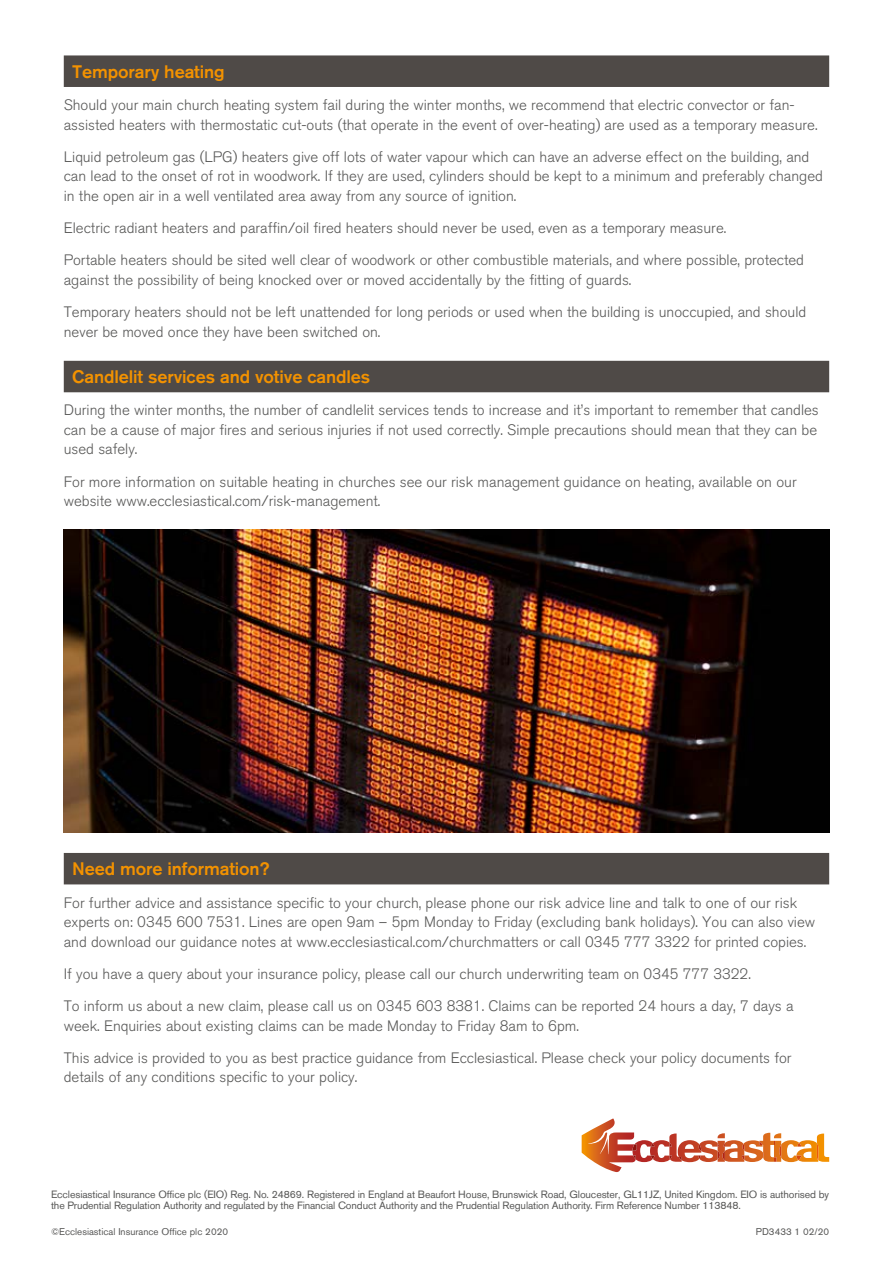
<style>
.page{position:relative;width:893px;height:1263px;background:#fff}
.page>*{position:absolute;margin:0;border:0;box-sizing:border-box;transform-origin:0 0}
.t1{font:500 18px "Akzidenz Grotesk BQ";letter-spacing:-.005em;color:#f39200}
.t2{font:300 15px/19.5px "Akzidenz Grotesk BQ";color:#575756}
.t3{font:10.5px/11.2px "Akzidenz Grotesk BQ";letter-spacing:-.01em;color:#575756}
.t4{font:9.75px "Akzidenz Grotesk BQ";color:#575756}
</style>
<div class="page">
<div style="left:64px;top:55px;width:765px;height:32px;background:#4f4a47"></div>
<div style="left:64px;top:361px;width:765px;height:31px;background:#4f4a47"></div>
<div style="left:64px;top:853px;width:765px;height:31px;background:#4f4a47"></div>
<svg style="left:582px;top:1118px;width:247px;height:54px"></svg>
<img style="left:64px;top:529px;width:765px;height:303px">
<p class="t1" style="left:72px;top:60px;width:154px">Temporary heating</p>
<p class="t2" style="left:64px;top:95px;width:755px">Should your main church heating system fail during the winter months, we recommend that electric convector or fan&shy;assisted heaters with thermostatic cut-outs (that operate in the event of over-heating) are used as a temporary measure.</p>
<p class="t2" style="left:64px;top:147px;width:761px">Liquid petroleum gas (LPG) heaters give off lots of water vapour which can have an adverse effect on the building, and can lead to the onset of rot in woodwork. If they are used, cylinders should be kept to a minimum and preferably changed in the open air in a well ventilated area away from any source of ignition.</p>
<p class="t2" style="left:64px;top:212px;width:742px;line-height:32.2px">Electric radiant heaters and paraffin/oil fired heaters should never be used, even as a temporary measure.<br>Portable heaters should be sited well clear of woodwork or other combustible materials, and where possible, protected</p>
<p class="t2" style="left:64px;top:264px;width:744px;line-height:32.2px">against the possibility of being knocked over or moved accidentally by the fitting of guards.<br>Temporary heaters should not be left unattended for long periods or used when the building is unoccupied, and should</p>
<p class="t2" style="left:64px;top:322px;width:318px">never be moved once they have been switched on.</p>
<p class="t1" style="left:72px;top:366px;width:300px">Candlelit services and votive candles</p>
<p class="t2" style="left:64px;top:401px;width:756px;text-align:justify">During the winter months, the number of candlelit services tends to increase and it’s important to remember that candles can be a cause of major fires and serious injuries if not used correctly. Simple precautions should mean that they can be used safely.</p>
<p class="t2" style="left:64px;top:472px;width:734px">For more information on suitable heating in churches see our risk management guidance on heating, available on our website www.ecclesiastical.com/risk-management.</p>
<p class="t1" style="left:72px;top:858px;width:199px">Need more information?</p>
<p class="t2" style="left:64px;top:893px;width:753px">For further advice and assistance specific to your church, please phone our risk advice line and talk to one of our risk experts on: 0345 600 7531. Lines are open 9am – 5pm Monday to Friday (excluding bank holidays). You can also view and download our guidance notes at www.ecclesiastical.com/churchmatters or call 0345 777 3322 for printed copies.</p>
<p class="t2" style="left:64px;top:958px;width:731px;line-height:32.2px">If you have a query about your insurance policy, please call our church underwriting team on 0345 777 3322.<br>To inform us about a new claim, please call us on 0345 603 8381. Claims can be reported 24 hours a day, 7 days a</p>
<p class="t2" style="left:64px;top:1009px;width:729px;line-height:32.2px">week. Enquiries about existing claims can be made Monday to Friday 8am to 6pm.<br>This advice is provided to you as best practice guidance from Ecclesiastical. Please check your policy documents for</p>
<p class="t2" style="left:64px;top:1068px;width:295px">details of any conditions specific to your policy.</p>
<p class="t3" style="left:51px;top:1189px;width:780px">Ecclesiastical Insurance Office plc (EIO) Reg. No. 24869. Registered in England at Beaufort House, Brunswick Road, Gloucester, GL11JZ, United Kingdom. EIO is authorised by the Prudential Regulation Authority and regulated by the Financial Conduct Authority and the Prudential Regulation Authority. Firm Reference Number 113848.</p>
<p class="t4" style="left:51px;top:1226px;width:179px">©Ecclesiastical Insurance Office plc 2020</p>
<p class="t4" style="left:756px;top:1226px;width:75px">PD3433 1 02/20</p>
</div>
